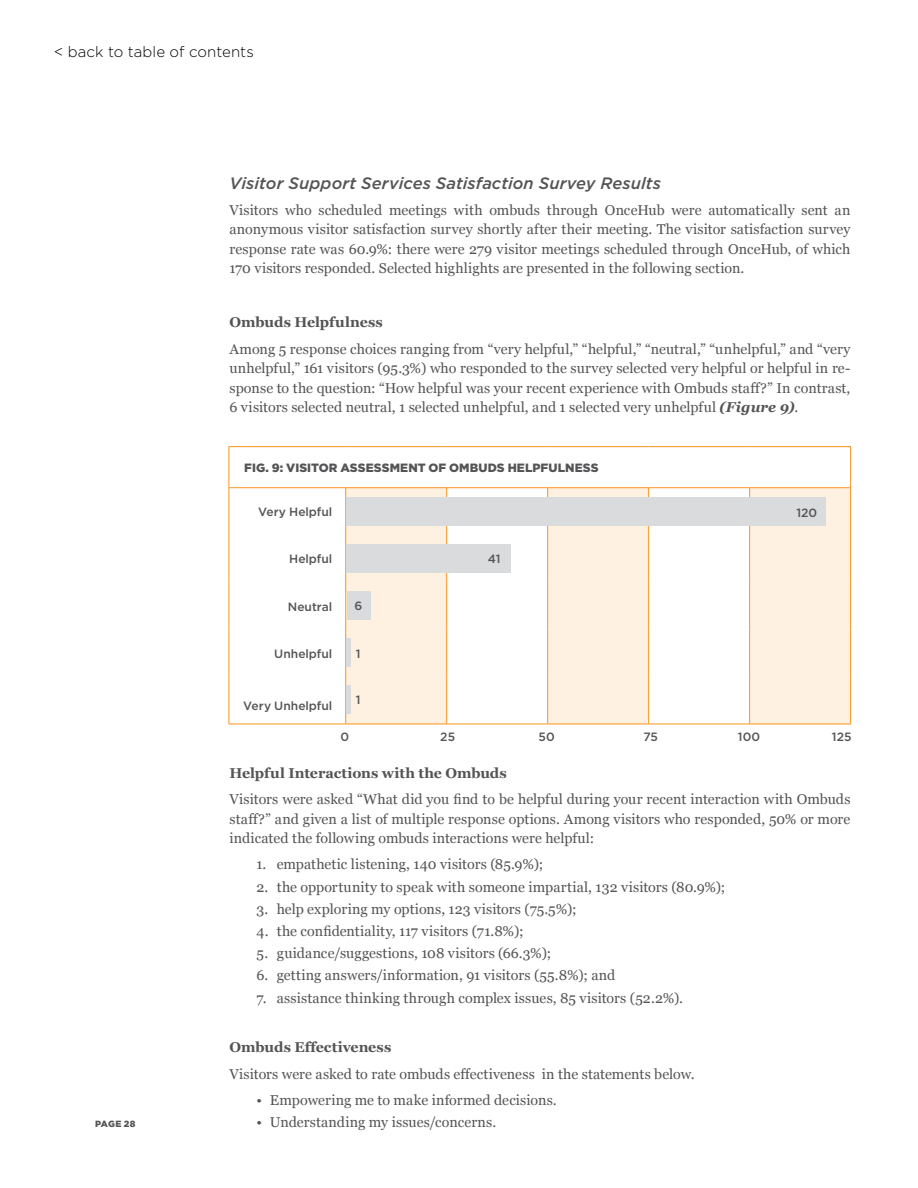
<style>
.page{position:relative;width:918px;height:1188px;background:#fff}
.page>*{position:absolute;margin:0;border:0;box-sizing:border-box;transform-origin:0 0}
.t1{font:italic 500 16.5px "Gotham";letter-spacing:.005em;color:#545456}
.t2{font:300 15px "Gotham";letter-spacing:.005em;color:#000}
.t3{font:14.25px/19.5px "Georgia";letter-spacing:.005em;color:#545456;text-align:justify}
.t4{font:700 14.25px "Georgia";letter-spacing:-.005em;color:#545456}
.t5{font:500 12px "Gotham";color:#545456}
.t6{font:900 12px "Gotham";letter-spacing:.01em;color:#545456}
.t7{font:900 9px "Gotham";letter-spacing:.015em;color:#545456}
.s1{font-weight:700;font-style:italic}
</style>
<div class="page">
<svg style="left:230px;top:488px;width:115px;height:236px"></svg>
<div style="left:346px;top:488px;width:504px;height:236px;background:#fff1e2"></div>
<svg style="left:447px;top:488px;width:302px;height:189px"></svg>
<svg style="left:447px;top:677px;width:302px;height:47px"></svg>
<hr style="left:229px;top:446px;width:117px;height:1px;background:#f7941e">
<hr style="left:229px;top:447px;width:1px;height:40px;background:#f7941e">
<hr style="left:346px;top:446px;width:101px;height:1px;background:#f7941e">
<hr style="left:447px;top:446px;width:101px;height:1px;background:#f7941e">
<hr style="left:548px;top:446px;width:101px;height:1px;background:#f7941e">
<hr style="left:649px;top:446px;width:101px;height:1px;background:#f7941e">
<hr style="left:750px;top:446px;width:101px;height:1px;background:#f7941e">
<hr style="left:850px;top:447px;width:1px;height:40px;background:#f7941e">
<hr style="left:229px;top:487px;width:117px;height:1px;background:#f7941e">
<hr style="left:346px;top:487px;width:101px;height:1px;background:#f7941e">
<hr style="left:447px;top:487px;width:101px;height:1px;background:#f7941e">
<hr style="left:548px;top:487px;width:101px;height:1px;background:#f7941e">
<hr style="left:649px;top:487px;width:101px;height:1px;background:#f7941e">
<hr style="left:750px;top:487px;width:101px;height:1px;background:#f7941e">
<hr style="left:345px;top:488px;width:1px;height:47px;background:#f7941e">
<hr style="left:446px;top:488px;width:1px;height:47px;background:#f7941e">
<hr style="left:345px;top:535px;width:1px;height:47px;background:#f7941e">
<hr style="left:446px;top:535px;width:1px;height:47px;background:#f7941e">
<hr style="left:345px;top:582px;width:1px;height:47px;background:#f7941e">
<hr style="left:446px;top:582px;width:1px;height:47px;background:#f7941e">
<hr style="left:345px;top:629px;width:1px;height:48px;background:#f7941e">
<hr style="left:446px;top:629px;width:1px;height:48px;background:#f7941e">
<hr style="left:345px;top:677px;width:1px;height:47px;background:#f7941e">
<hr style="left:446px;top:677px;width:1px;height:47px;background:#f7941e">
<hr style="left:547px;top:488px;width:1px;height:47px;background:#f7941e">
<hr style="left:648px;top:488px;width:1px;height:47px;background:#f7941e">
<hr style="left:749px;top:488px;width:1px;height:47px;background:#f7941e">
<hr style="left:547px;top:535px;width:1px;height:47px;background:#f7941e">
<hr style="left:648px;top:535px;width:1px;height:47px;background:#f7941e">
<hr style="left:749px;top:535px;width:1px;height:47px;background:#f7941e">
<hr style="left:547px;top:582px;width:1px;height:47px;background:#f7941e">
<hr style="left:648px;top:582px;width:1px;height:47px;background:#f7941e">
<hr style="left:749px;top:582px;width:1px;height:47px;background:#f7941e">
<hr style="left:547px;top:629px;width:1px;height:48px;background:#f7941e">
<hr style="left:648px;top:629px;width:1px;height:48px;background:#f7941e">
<hr style="left:749px;top:629px;width:1px;height:48px;background:#f7941e">
<hr style="left:547px;top:677px;width:1px;height:47px;background:#f7941e">
<hr style="left:648px;top:677px;width:1px;height:47px;background:#f7941e">
<hr style="left:749px;top:677px;width:1px;height:47px;background:#f7941e">
<hr style="left:229px;top:488px;width:1px;height:47px;background:#f7941e">
<hr style="left:850px;top:488px;width:1px;height:47px;background:#f7941e">
<hr style="left:229px;top:535px;width:1px;height:47px;background:#f7941e">
<hr style="left:850px;top:535px;width:1px;height:47px;background:#f7941e">
<hr style="left:229px;top:582px;width:1px;height:47px;background:#f7941e">
<hr style="left:850px;top:582px;width:1px;height:47px;background:#f7941e">
<hr style="left:229px;top:629px;width:1px;height:48px;background:#f7941e">
<hr style="left:850px;top:629px;width:1px;height:48px;background:#f7941e">
<hr style="left:229px;top:677px;width:1px;height:47px;background:#f7941e">
<hr style="left:850px;top:677px;width:1px;height:47px;background:#f7941e">
<hr style="left:229px;top:724px;width:117px;height:1px;background:#f7941e">
<hr style="left:346px;top:724px;width:101px;height:1px;background:#f7941e">
<hr style="left:447px;top:724px;width:101px;height:1px;background:#f7941e">
<hr style="left:548px;top:724px;width:101px;height:1px;background:#f7941e">
<hr style="left:649px;top:724px;width:101px;height:1px;background:#f7941e">
<hr style="left:750px;top:724px;width:101px;height:1px;background:#f7941e">
<div style="left:347px;top:498px;width:479px;height:28px;background:#dadbdc"></div>
<div style="left:347px;top:592px;width:23px;height:28px;background:#dadbdc"></div>
<hr style="left:347px;top:686px;width:4px;height:28px;background:#dadbdc">
<div style="left:347px;top:545px;width:164px;height:28px;background:#dadbdc"></div>
<hr style="left:347px;top:638px;width:4px;height:28px;background:#dadbdc">
<p class="t2" style="left:54px;top:43px;width:201px">&lt; back to table of contents</p>
<p class="t1" style="left:230px;top:172px;width:433px">Visitor Support Services Satisfaction Survey Results</p>
<p class="t3" style="left:230px;top:200px;width:623px">Visitors who scheduled meetings with ombuds through OnceHub were automatically sent an anonymous visitor satisfaction survey shortly after their meeting. The visitor satisfaction survey response rate was 60.9%: there were 279 visitor meetings scheduled through OnceHub, of which 170 visitors responded. Selected highlights are presented in the following section.</p>
<p class="t4" style="left:230px;top:312px;width:155px">Ombuds Helpfulness</p>
<p class="t3" style="left:230px;top:338px;width:623px">Among 5 response choices ranging from “very helpful,” “helpful,” “neutral,” “unhelpful,” and “very unhelpful,” 161 visitors (95.3%) who responded to the survey selected very helpful or helpful in re&shy;sponse to the question: “How helpful was your recent experience with Ombuds staff?” In contrast, 6 visitors selected neutral, 1 selected unhelpful, and 1 selected very unhelpful <span class="s1">(Figure 9)</span>.</p>
<p class="t6" style="left:244px;top:459px;width:356px">FIG. 9: VISITOR ASSESSMENT OF OMBUDS HELPFULNESS</p>
<p class="t5" style="left:258px;top:504px;width:76px">Very Helpful</p>
<p class="t5" style="left:289px;top:551px;width:45px">Helpful</p>
<p class="t5" style="left:288px;top:599px;width:46px">Neutral</p>
<p class="t5" style="left:274px;top:646px;width:59px">Unhelpful</p>
<p class="t5" style="left:488px;top:551px;width:14px">41</p>
<p class="t5" style="left:354px;top:598px;width:9px">6</p>
<p class="t5" style="left:356px;top:645px;width:6px">1</p>
<p class="t5" style="left:243px;top:698px;width:90px">Very Unhelpful</p>
<p class="t5" style="left:356px;top:692px;width:6px">1</p>
<p class="t5" style="left:797px;top:505px;width:22px">120</p>
<p class="t7" style="left:95px;top:1117px;width:42px">PAGE 28</p>
<p class="t5" style="left:340px;top:729px;width:10px">0</p>
<p class="t5" style="left:440px;top:729px;width:16px">25</p>
<p class="t5" style="left:539px;top:729px;width:18px">50</p>
<p class="t5" style="left:644px;top:729px;width:16px">75</p>
<p class="t5" style="left:738px;top:729px;width:24px">100</p>
<p class="t5" style="left:832px;top:729px;width:21px">125</p>
<p class="t4" style="left:230px;top:762px;width:279px">Helpful Interactions with the Ombuds</p>
<p class="t3" style="left:230px;top:789px;width:623px">Visitors were asked “What did you find to be helpful during your recent interaction with Ombuds staff?” and given a list of multiple response options. Among visitors who responded, 50% or more indicated the following ombuds interactions were helpful:</p>
<p class="t3" style="left:257px;top:854px;width:288px">1. empathetic listening, 140 visitors (85.9%);</p>
<p class="t3" style="left:257px;top:876px;width:470px">2. the opportunity to speak with someone impartial, 132 visitors (80.9%);</p>
<p class="t3" style="left:257px;top:899px;width:322px">3. help exploring my options, 123 visitors (75.5%);</p>
<p class="t3" style="left:257px;top:921px;width:269px">4. the confidentiality, 117 visitors (71.8%);</p>
<p class="t3" style="left:257px;top:943px;width:296px">5. guidance/suggestions, 108 visitors (66.3%);</p>
<p class="t3" style="left:257px;top:965px;width:360px">6. getting answers/information, 91 visitors (55.8%); and</p>
<p class="t3" style="left:257px;top:987px;width:428px">7. assistance thinking through complex issues, 85 visitors (52.2%).</p>
<p class="t4" style="left:230px;top:1037px;width:163px">Ombuds Effectiveness</p>
<p class="t3" style="left:230px;top:1063px;width:467px">Visitors were asked to rate ombuds effectiveness in the statements below.</p>
<p class="t3" style="left:257px;top:1090px;width:302px">• Empowering me to make informed decisions.</p>
<p class="t3" style="left:257px;top:1112px;width:241px">• Understanding my issues/concerns.</p>
</div>
